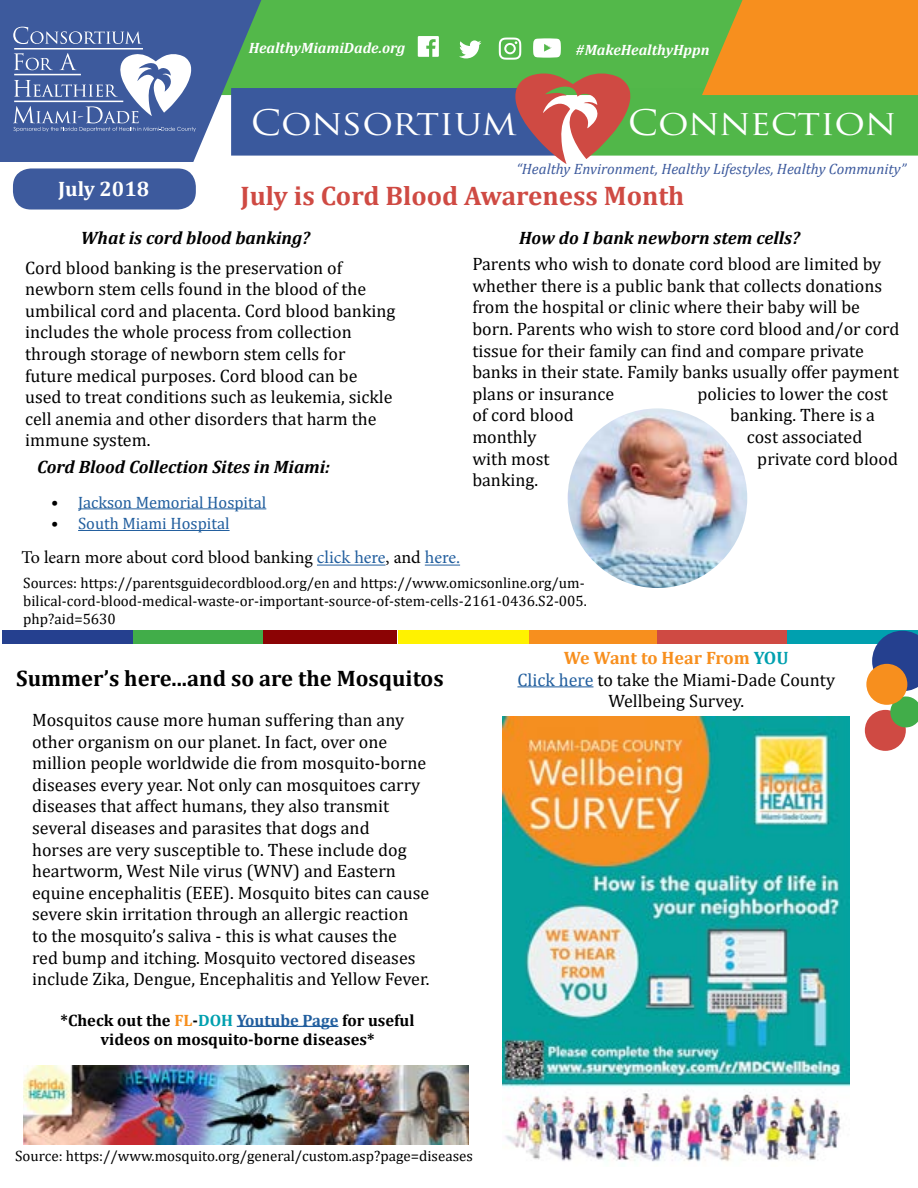
<style>
.page{position:relative;width:918px;height:1188px;background:#fff}
.page>*{position:absolute;margin:0;border:0;box-sizing:border-box;transform-origin:0 0}
.t1{font:34.35px "Trajan Pro";letter-spacing:-.01em;color:#fff;scale:1.11 1}
.t2{font:700 27px "Cambria";color:#cf4a43}
.t3{font:700 22.5px "Cambria";color:#000}
.t4{font:700 21px "Cambria";color:#fff}
.t5{font:18px/21.6px "Cambria";color:#000}
.t6{font:italic 700 18px "Cambria";color:#000}
.t7{font:18px "Minion Pro";letter-spacing:-.005em;color:#000}
.t8{font:700 16.5px/19.8px "Cambria";color:#000;text-align:center}
.t9{font:16.5px "Cambria";color:#215e9e}
.t10{font:15px/18px "Cambria";color:#000}
.t11{font:italic 15px "Cambria";color:#3d5a9d}
.t12{font:italic 700 15px "Cambria";color:#fff}
.s1{color:#000}
.s2{color:#215e9e}
.s3{color:#f78f1e}
.s4{color:#00a0af}
.s5{font-weight:700;color:#f78f1e}
.s6{font-weight:700;color:#00a0af}
</style>
<div class="page">
<div style="left:13px;top:168px;width:183px;height:42px;background:#3d5a9d;border-radius:18px"></div>
<svg style="left:0;top:0;width:918px;height:164px;background:#749473"></svg>
<div style="left:2px;top:631px;width:131px;height:13px;background:#25408f"></div>
<div style="left:133px;top:631px;width:131px;height:13px;background:#41ad49"></div>
<div style="left:264px;top:631px;width:133px;height:13px;background:#8b0304"></div>
<div style="left:529px;top:631px;width:131px;height:13px;background:#f78f1e"></div>
<div style="left:657px;top:631px;width:131px;height:13px;background:#cf4a43"></div>
<div style="left:398px;top:631px;width:131px;height:13px;background:#fff200"></div>
<div style="left:787px;top:631px;width:131px;height:13px;background:#00a0af"></div>
<hr style="left:78px;top:508px;width:188px;height:1px;background:#215e9e">
<hr style="left:78px;top:530px;width:152px;height:1px;background:#215e9e">
<hr style="left:237px;top:1026px;width:101px;height:1px;background:#215e9e">
<div style="left:865px;top:710px;width:41px;height:41px;background:#cf4a43;border-radius:50%"></div>
<svg style="left:872px;top:631px;width:46px;height:98px"></svg>
<div style="left:866px;top:664px;width:41px;height:41px;background:#f78f1e;border-radius:50%"></div>
<hr style="left:517px;top:686px;width:76px;height:1px;background:#215e9e">
<svg style="left:502px;top:779px;width:1px;height:228px"></svg>
<img style="left:23px;top:1065px;width:446px;height:79px">
<img style="left:565px;top:405px;width:185px;height:186px;border-radius:93px">
<div style="left:562px;top:402px;width:191px;height:192px;border:6px solid #fff;border-radius:50%"></div>
<hr style="left:317px;top:565px;width:69px;height:1px;background:#215e9e">
<hr style="left:425px;top:565px;width:35px;height:1px;background:#215e9e">
<img style="left:503px;top:717px;width:347px;height:445px">
<p class="t12" style="left:249px;top:37px;width:158px">HealthyMiamiDade.org</p>
<p class="t12" style="left:576px;top:39px;width:135px">#MakeHealthyHppn</p>
<p class="t4" style="left:58px;top:174px;width:93px">July 2018</p>
<h1 class="t1" style="left:251px;top:101px;width:241px">CONSORTIUM</h1>
<h1 class="t1" style="left:628px;top:101px;width:243px">CONNECTION</h1>
<p class="t11" style="left:516px;top:158px;width:391px">“Healthy Environment, Healthy Lifestyles, Healthy Community”</p>
<h2 class="t2" style="left:241px;top:176px;width:445px">July is Cord Blood Awareness Month</h2>
<p class="t6" style="left:81px;top:225px;width:231px">What is cord blood banking?</p>
<p class="t6" style="left:519px;top:225px;width:282px">How do I bank newborn stem cells?</p>
<p class="t5" style="left:25px;top:257px;width:372px">Cord blood banking is the preservation of newborn stem cells found in the blood of the umbilical cord and placenta. Cord blood banking includes the whole process from collection through storage of newborn stem cells for future medical purposes. Cord blood can be used to treat conditions such as leukemia, sickle cell anemia and other disorders that harm the immune system.</p>
<p class="t6" style="left:37px;top:454px;width:295px">Cord Blood Collection Sites in Miami:</p>
<p class="t9" style="left:51px;top:493px;width:217px"><span class="s1">•</span> Jackson Memorial Hospital</p>
<p class="t9" style="left:51px;top:514px;width:180px"><span class="s1">•</span> South Miami Hospital</p>
<p class="t7" style="left:21px;top:545px;width:440px">To learn more about cord blood banking <span class="s2">click here</span>, and <span class="s2">here.</span></p>
<p class="t5" style="left:472px;top:253px;width:429px">Parents who wish to donate cord blood are limited by whether there is a public bank that collects donations from the hospital or clinic where their baby will be born. Parents who wish to store cord blood and/or cord tissue for their family can find and compare private banks in their state. Family banks usually offer payment plans or insurance</p>
<p class="t5" style="left:697px;top:383px;width:192px">policies to lower the cost</p>
<p class="t5" style="left:472px;top:404px;width:103px">of cord blood</p>
<p class="t5" style="left:730px;top:404px;width:146px">banking. There is a</p>
<p class="t5" style="left:472px;top:426px;width:66px">monthly</p>
<p class="t5" style="left:747px;top:426px;width:117px">cost associated</p>
<p class="t5" style="left:472px;top:448px;width:79px">with most</p>
<p class="t5" style="left:757px;top:448px;width:142px">private cord blood</p>
<p class="t5" style="left:472px;top:469px;width:67px">banking.</p>
<p class="t10" style="left:23px;top:574px;width:565px">Sources: https://parentsguidecordblood.org/en and https://www.omicsonline.org/um&shy;bilical-cord-blood-medical-waste-or-important-source-of-stem-cells-2161-0436.S2-005. php?aid=5630</p>
<p class="t3" style="left:16px;top:662px;width:429px">Summer’s here...and so are the Mosquitos</p>
<p class="t5" style="left:32px;top:709px;width:399px">Mosquitos cause more human suffering than any other organism on our planet. In fact, over one million people worldwide die from mosquito-borne diseases every year. Not only can mosquitoes carry diseases that affect humans, they also transmit several diseases and parasites that dogs and<br>horses are very susceptible to. These include dog heartworm, West Nile virus (WNV) and Eastern equine encephalitis (EEE). Mosquito bites can cause severe skin irritation through an allergic reaction<br>to the mosquito’s saliva - this is what causes the<br>red bump and itching. Mosquito vectored diseases include Zika, Dengue, Encephalitis and Yellow Fever.</p>
<p class="t8" style="left:61px;top:1009px;width:356px">*Check out the <span class="s3">FL</span>-<span class="s4">DOH</span> <span class="s2">Youtube Page</span> for useful videos on mosquito-borne diseases*</p>
<p class="t10" style="left:15px;top:1147px;width:459px">Source: https://www.mosquito.org/general/custom.asp?page=diseases</p>
<p class="t5" style="left:517px;top:647px;width:319px;text-align:center"><span class="s5">We Want to Hear From</span> <span class="s6">YOU<br></span><span class="s2">Click here</span> to take the Miami-Dade County<br>Wellbeing Survey.</p>
</div>
